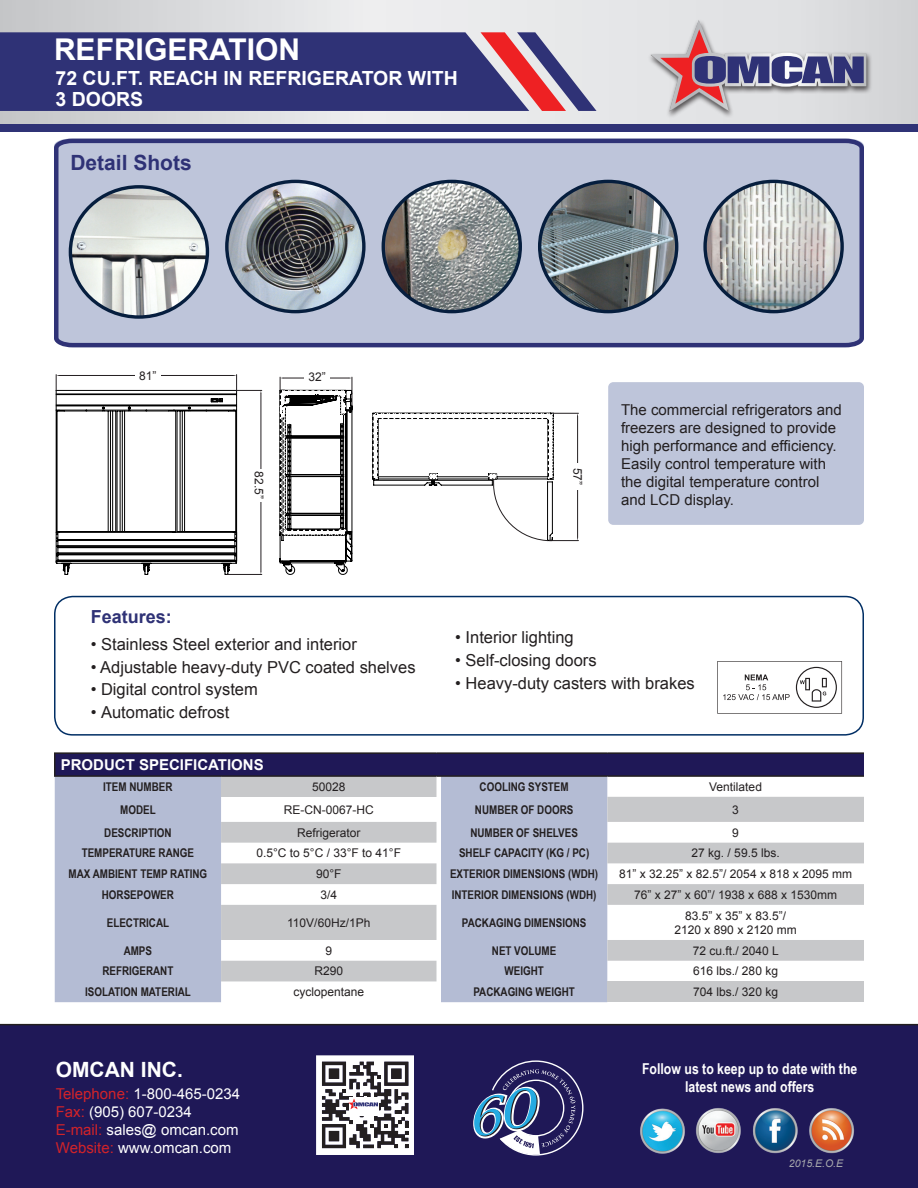
<style>
.page{position:relative;width:918px;height:1188px;background:#fff}
.page>*{position:absolute;margin:0;border:0;box-sizing:border-box;transform-origin:0 0}
.t1{font:700 30px "Arial";color:#fff}
.t2{font:700 21px "Arial";color:#2f3276}
.t3{font:700 21px "Arial";color:#fff}
.t4{font:700 19.5px "Arial";color:#fff}
.t5{font:700 18px "Arial";color:#2f3276}
.t6{font:16.5px "Arial";color:#231f20}
.t7{font:15px/18px "Arial";color:#231f20}
.t8{font:15px "Arial";color:#fff}
.t9{font:700 15px/18px "Arial Narrow";color:#fff;text-align:center}
.t10{font:700 15px "Arial";color:#fff}
.t11{font:700 12px "Arial Narrow";color:#231f20}
.t12{font:12px "Arial";color:#231f20}
.t13{font:italic 10.5px "Arial";color:#a8a9ad}
.t14{font:5.1px "Sim Sun";color:#000}
.s1{color:#d1232a}
</style>
<div class="page">
<svg style="left:0;top:0;width:918px;height:124px;background:#dedfe1"></svg>
<svg style="left:0;top:32px;width:597px;height:79px;background:#49437e"></svg>
<div style="left:0;top:124px;width:918px;height:7px;background:#2f3276"></div>
<div style="left:608px;top:382px;width:256px;height:143px;background:#bec5da;border-radius:5px"></div>
<svg style="left:54px;top:138px;width:810px;height:210px;background:#a2a8b8"></svg>
<div style="left:647px;top:18px;width:225px;height:100px;background:#231f20;opacity:.75"></div>
<svg style="left:650px;top:20px;width:216px;height:92px;background:#b8adbb"></svg>
<div style="left:0;top:1024px;width:918px;height:164px;background:#1f1857"></div>
<img style="left:638px;top:1097px;width:238px;height:66px">
<svg style="left:473px;top:1060px;width:110px;height:96px;background:#464b7d"></svg>
<svg style="left:316px;top:1055px;width:98px;height:100px"></svg>
<svg style="left:279px;top:377px;width:74px;height:198px"></svg>
<svg style="left:372px;top:413px;width:207px;height:128px"></svg>
<svg style="left:55px;top:375px;width:207px;height:200px"></svg>
<div style="left:135px;top:371px;width:26px;height:11px;background:#fff"></div>
<div style="left:304px;top:372px;width:26px;height:11px;background:#fff"></div>
<div style="left:253px;top:469px;width:11px;height:32px;background:#fff"></div>
<div style="left:571px;top:463px;width:11px;height:26px;background:#fff"></div>
<div style="left:55px;top:753px;width:809px;height:23px;background:#1f1857"></div>
<div style="left:55px;top:777px;width:552px;height:225px;background:#b4bcd4"></div>
<svg style="left:607px;top:797px;width:257px;height:164px"></svg>
<div style="left:607px;top:981px;width:257px;height:21px;background:#c7c8ca"></div>
<hr style="left:54px;top:754px;width:2px;height:21px;background:#231f20">
<hr style="left:54px;top:752px;width:167px;height:2px;background:#231f20">
<hr style="left:221px;top:752px;width:215px;height:2px;background:#231f20">
<hr style="left:441px;top:752px;width:166px;height:2px;background:#231f20">
<hr style="left:607px;top:752px;width:257px;height:2px;background:#231f20">
<hr style="left:54px;top:775px;width:167px;height:2px;background:#231f20">
<svg style="left:221px;top:775px;width:220px;height:227px"></svg>
<hr style="left:441px;top:775px;width:166px;height:2px;background:#231f20">
<hr style="left:607px;top:775px;width:257px;height:2px;background:#231f20">
<div style="left:54px;top:596px;width:810px;height:140px;border:2px solid #002e64;border-radius:18px"></div>
<svg style="left:717px;top:661px;width:125px;height:53px"></svg>
<p class="t1" style="left:54px;top:30px;width:248px">REFRIGERATION</p>
<p class="t4" style="left:56px;top:65px;width:404px">72 CU.FT. REACH IN REFRIGERATOR WITH</p>
<p class="t4" style="left:56px;top:86px;width:89px">3 DOORS</p>
<p class="t2" style="left:70px;top:149px;width:123px">Detail Shots</p>
<p class="t12" style="left:139px;top:367px;width:19px">81”</p>
<p class="t12" style="left:309px;top:369px;width:19px">32”</p>
<p class="t14" style="left:141px;top:370px;width:12px">2054</p>
<p class="t14" style="left:312px;top:373px;width:9px">818</p>
<p class="t12" style="left:267px;top:471px;width:29px;rotate:90deg">82.5”</p>
<p class="t12" style="left:586px;top:468px;width:19px;rotate:90deg">57”</p>
<p class="t14" style="left:573px;top:485px;width:17px;rotate:-90deg">1449.5</p>
<p class="t14" style="left:256px;top:487px;width:12px;rotate:-90deg">2095</p>
<p class="t7" style="left:621px;top:401px;width:222px">The commercial refrigerators and freezers are designed to provide high performance and efficiency.<br>Easily control temperature with the digital temperature control and LCD display.</p>
<p class="t5" style="left:91px;top:604px;width:83px">Features:</p>
<p class="t6" style="left:91px;top:633px;width:268px">• Stainless Steel exterior and interior</p>
<p class="t6" style="left:91px;top:656px;width:326px">• Adjustable heavy-duty PVC coated shelves</p>
<p class="t6" style="left:91px;top:679px;width:169px">• Digital control system</p>
<p class="t6" style="left:91px;top:702px;width:140px">• Automatic defrost</p>
<p class="t6" style="left:455px;top:627px;width:120px">• Interior lighting</p>
<p class="t6" style="left:455px;top:649px;width:143px">• Self-closing doors</p>
<p class="t6" style="left:455px;top:672px;width:241px">• Heavy-duty casters with brakes</p>
<p class="t10" style="left:61px;top:755px;width:205px">PRODUCT SPECIFICATIONS</p>
<p class="t11" style="left:103px;top:777px;width:71px">ITEM NUMBER</p>
<p class="t12" style="left:312px;top:779px;width:35px">50028</p>
<p class="t11" style="left:480px;top:777px;width:91px">COOLING SYSTEM</p>
<p class="t12" style="left:709px;top:779px;width:54px">Ventilated</p>
<p class="t11" style="left:120px;top:800px;width:37px">MODEL</p>
<p class="t12" style="left:284px;top:802px;width:91px">RE-CN-0067-HC</p>
<p class="t11" style="left:475px;top:800px;width:100px">NUMBER OF DOORS</p>
<p class="t12" style="left:732px;top:802px;width:8px">3</p>
<p class="t11" style="left:104px;top:823px;width:69px">DESCRIPTION</p>
<p class="t12" style="left:297px;top:825px;width:65px">Refrigerator</p>
<p class="t11" style="left:470px;top:823px;width:109px">NUMBER OF SHELVES</p>
<p class="t12" style="left:732px;top:825px;width:8px">9</p>
<p class="t11" style="left:82px;top:844px;width:114px">TEMPERATURE RANGE</p>
<p class="t12" style="left:256px;top:845px;width:146px">0.5°C to 5°C / 33°F to 41°F</p>
<p class="t11" style="left:459px;top:844px;width:132px">SHELF CAPACITY (KG / PC)</p>
<p class="t12" style="left:692px;top:845px;width:90px">27 kg. / 59.5 lbs.</p>
<p class="t11" style="left:69px;top:865px;width:140px">MAX AMBIENT TEMP RATING</p>
<p class="t12" style="left:316px;top:866px;width:27px">90°F</p>
<p class="t11" style="left:450px;top:865px;width:150px">EXTERIOR DIMENSIONS (WDH)</p>
<p class="t12" style="left:619px;top:866px;width:234px">81” x 32.25” x 82.5”/ 2054 x 818 x 2095 mm</p>
<p class="t11" style="left:102px;top:886px;width:74px">HORSEPOWER</p>
<p class="t12" style="left:320px;top:887px;width:18px">3/4</p>
<p class="t11" style="left:452px;top:886px;width:146px">INTERIOR DIMENSIONS (WDH)</p>
<p class="t12" style="left:634px;top:887px;width:204px">76” x 27” x 60”/ 1938 x 688 x 1530mm</p>
<p class="t11" style="left:107px;top:913px;width:64px">ELECTRICAL</p>
<p class="t12" style="left:287px;top:915px;width:85px">110V/60Hz/1Ph</p>
<p class="t11" style="left:462px;top:913px;width:126px">PACKAGING DIMENSIONS</p>
<p class="t12" style="left:685px;top:908px;width:102px">83.5” x 35” x 83.5”/</p>
<p class="t12" style="left:675px;top:922px;width:124px">2120 x 890 x 2120 mm</p>
<p class="t11" style="left:124px;top:941px;width:30px">AMPS</p>
<p class="t12" style="left:325px;top:943px;width:8px">9</p>
<p class="t11" style="left:492px;top:941px;width:66px">NET VOLUME</p>
<p class="t12" style="left:693px;top:943px;width:88px">72 cu.ft./ 2040 L</p>
<p class="t11" style="left:102px;top:962px;width:73px">REFRIGERANT</p>
<p class="t12" style="left:314px;top:963px;width:30px">R290</p>
<p class="t11" style="left:504px;top:962px;width:41px">WEIGHT</p>
<p class="t12" style="left:693px;top:963px;width:86px">616 lbs./ 280 kg</p>
<p class="t11" style="left:85px;top:983px;width:107px">ISOLATION MATERIAL</p>
<p class="t12" style="left:293px;top:984px;width:72px">cyclopentane</p>
<p class="t11" style="left:473px;top:983px;width:103px">PACKAGING WEIGHT</p>
<p class="t12" style="left:693px;top:984px;width:86px">704 lbs./ 320 kg</p>
<p class="t3" style="left:56px;top:1056px;width:129px">OMCAN INC.</p>
<p class="t9" style="left:642px;top:1059px;width:217px">Follow us to keep up to date with the latest news and offers</p>
<p class="t8" style="left:56px;top:1084px;width:186px"><span class="s1">Telephone:</span> 1-800-465-0234</p>
<p class="t8" style="left:56px;top:1102px;width:137px"><span class="s1">Fax:</span> (905) 607-0234</p>
<p class="t8" style="left:56px;top:1120px;width:184px"><span class="s1">E-mail:</span> sales@ omcan.com</p>
<p class="t8" style="left:56px;top:1138px;width:177px"><span class="s1">Website:</span> www.omcan.com</p>
<p class="t13" style="left:789px;top:1157px;width:56px">2015.E.O.E</p>
</div>
